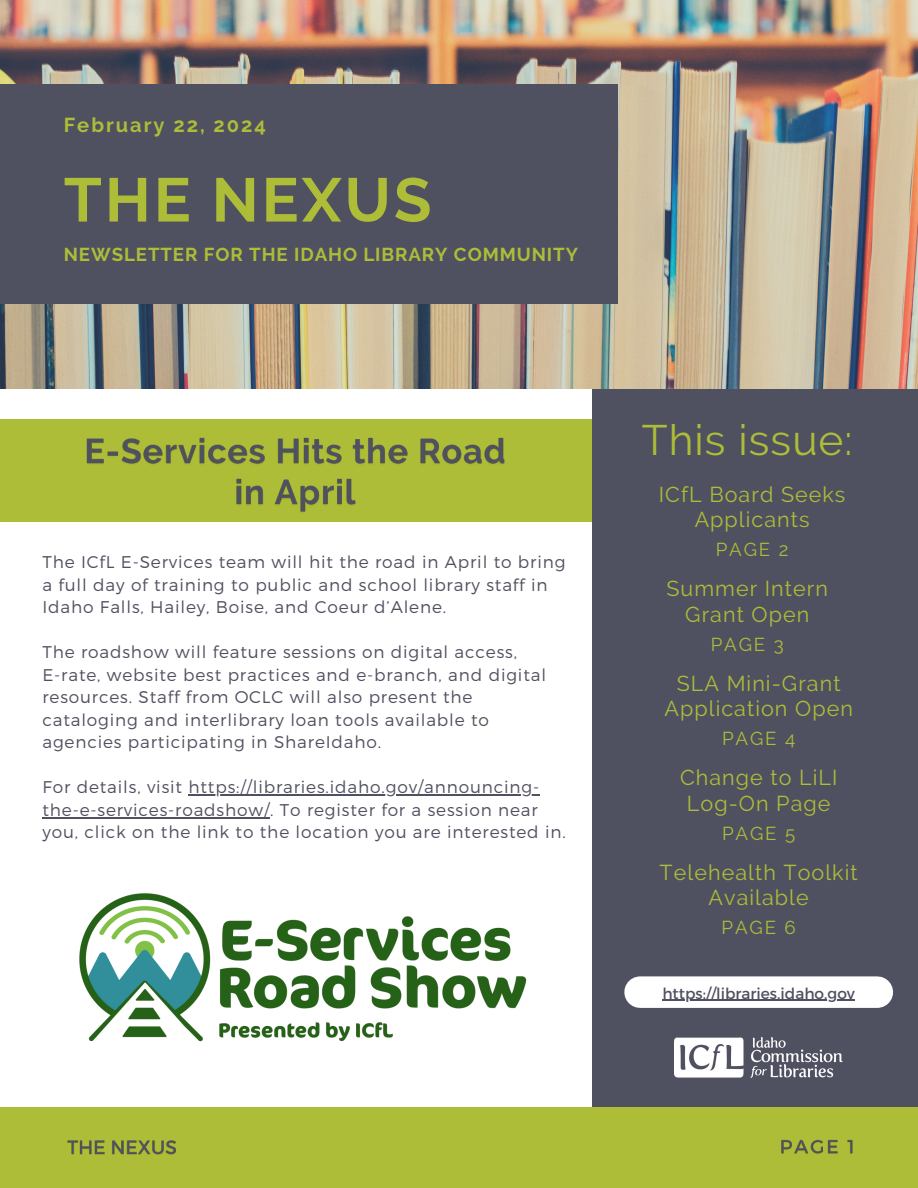
<style>
.page{position:relative;width:918px;height:1188px;background:#fff}
.page>*{position:absolute;margin:0;border:0;box-sizing:border-box;transform-origin:0 0}
.t1{font:700 61.5px "Raleway";letter-spacing:.05em;color:#adbd38}
.t2{font:42.45px "Raleway";letter-spacing:.025em;color:#adbd38}
.t3{font:21.45px/25.3px "Raleway";letter-spacing:.05em;color:#adbd38;text-align:center}
.t4{font:700 20.1px "Raleway";letter-spacing:.1em;color:#adbd38}
.t5{font:700 18.6px "Raleway";letter-spacing:.05em;color:#adbd38}
.t6{font:18.6px "Raleway";letter-spacing:.1em;color:#adbd38}
.t7{font:300 16.95px/22.5px "Montserrat";letter-spacing:.05em;color:#505160}
.t8{font:15.3px "Montserrat";color:#505160}
</style>
<div class="page">
<div style="left:0;top:419px;width:608px;height:103px;background:#adbd38"></div>
<div style="left:593px;top:342px;width:325px;height:846px;background:#505160"></div>
<img style="left:0;top:0;width:918px;height:389px">
<div style="left:0;top:84px;width:618px;height:219px;background:#505160"></div>
<div style="left:0;top:1107px;width:918px;height:81px;background:#adbd38"></div>
<div style="left:640px;top:976px;width:237px;height:32px;background:#fff"></div>
<img style="left:675px;top:1037px;width:167px;height:41px">
<img style="left:79px;top:893px;width:448px;height:149px">
<img style="left:67px;top:1140px;width:109px;height:15px">
<img style="left:781px;top:1139px;width:72px;height:15px">
<img style="left:86px;top:437px;width:419px;height:75px">
<hr style="left:662px;top:1000px;width:193px;height:1px;background:#505160">
<hr style="left:188px;top:795px;width:352px;height:1px;background:#505160">
<hr style="left:42px;top:817px;width:228px;height:1px;background:#505160">
<h2 class="t4" style="left:64px;top:113px;width:204px">February 22, 2024</h2>
<h5 class="t1" style="left:64px;top:164px;width:369px">THE NEXUS</h5>
<h4 class="t5" style="left:64px;top:244px;width:516px">NEWSLETTER FOR THE IDAHO LIBRARY COMMUNITY</h4>
<h6 class="t7" style="left:42px;top:550px;width:525px">The ICfL E-Services team will hit the road in April to bring a full day of training to public and school library staff in<br>Idaho Falls, Hailey, Boise, and Coeur d’Alene.</h6>
<p class="t7" style="left:42px;top:640px;width:476px">The roadshow will feature sessions on digital access,</p>
<p class="t7" style="left:42px;top:663px;width:505px">E-rate, website best practices and e-branch, and digital resources. Staff from OCLC will also present the cataloging and interlibrary loan tools available to agencies participating in ShareIdaho.</p>
<p class="t7" style="left:42px;top:775px;width:498px">For details, visit https://libraries.idaho.gov/announcing-</p>
<p class="t7" style="left:42px;top:798px;width:525px">the-e-services-roadshow/. To register for a session near you, click on the link to the location you are interested in.</p>
<h6 class="t2" style="left:642px;top:415px;width:212px">This issue:</h6>
<h6 class="t3" style="left:659px;top:481px;width:188px">ICfL Board Seeks<br>Applicants</h6>
<h4 class="t6" style="left:716px;top:539px;width:74px">PAGE 2</h4>
<h4 class="t3" style="left:666px;top:576px;width:163px">Summer Intern<br>Grant Open</h4>
<h6 class="t6" style="left:711px;top:633px;width:74px">PAGE 3</h6>
<h4 class="t3" style="left:665px;top:670px;width:190px">SLA Mini-Grant<br>Application Open</h4>
<h6 class="t6" style="left:722px;top:728px;width:75px">PAGE 4</h6>
<p class="t3" style="left:680px;top:765px;width:159px">Change to LiLI<br>Log-On Page</p>
<p class="t6" style="left:722px;top:822px;width:75px">PAGE 5</p>
<p class="t3" style="left:660px;top:860px;width:200px">Telehealth Toolkit<br>Available</p>
<p class="t6" style="left:722px;top:917px;width:76px">PAGE 6</p>
<h4 class="t8" style="left:662px;top:983px;width:194px">https://libraries.idaho.gov</h4>
</div>
